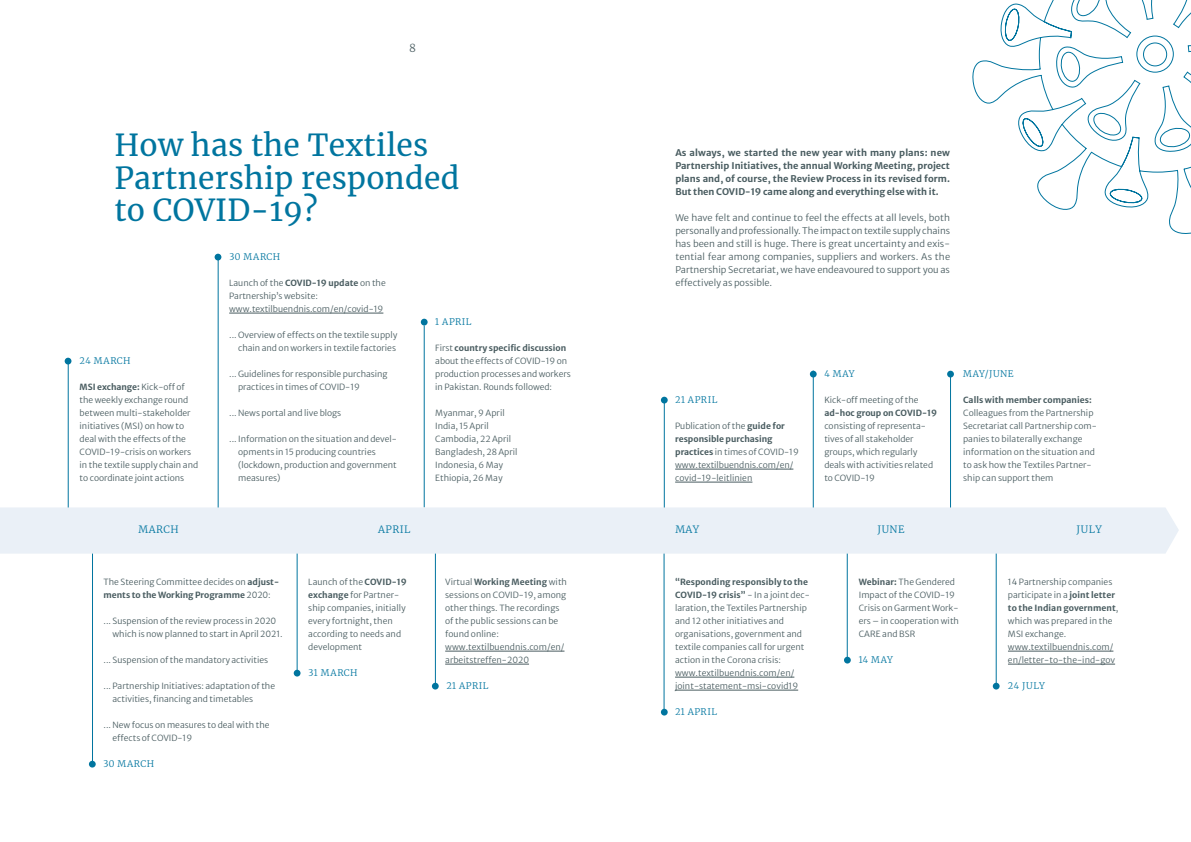
<style>
.page{position:relative;width:1191px;height:842px;background:#fff}
.page>*{position:absolute;margin:0;border:0;box-sizing:border-box;transform-origin:0 0}
.Headline{font:30px/32.5px "Merriweather";letter-spacing:.01em;color:#00759f}
.t1{font:300 11px "Merriweather";color:#4a5d61}
.t2{font:300 10px "Merriweather";letter-spacing:.05em;color:#00759f}
.Lauftext{font:9.2px/13px "Merriweather Sans";color:#4a5d61;text-align:justify}
.Lauftext-2{font:700 9.2px/13px "Merriweather Sans";color:#4a5d61;text-align:justify}
.Grafiken_Headline{font:300 9px "Merriweather";letter-spacing:.05em;color:#00759f}
._2_0_Copy{font:8.5px/13px "Merriweather Sans";color:#4a5d61}
._2_0_Copy_1{font:8.5px/13px "Merriweather Sans";letter-spacing:.005em;color:#4a5d61}
._2_0_Copy-2{font:700 8.5px/13px "Merriweather Sans";color:#4a5d61}
.s1{font-weight:700}
.s2{font-weight:400}
</style>
<div class="page">
<hr style="left:92px;top:551px;width:1px;height:214px;background:#00759f">
<div style="left:89px;top:761px;width:7px;height:6px;background:#00759f;border-radius:50%"></div>
<hr style="left:297px;top:552px;width:1px;height:121px;background:#00759f">
<svg style="left:294px;top:670px;width:6px;height:6px"></svg>
<hr style="left:424px;top:325px;width:1px;height:182px;background:#00759f">
<svg style="left:421px;top:319px;width:6px;height:6px"></svg>
<hr style="left:435px;top:551px;width:1px;height:136px;background:#00759f">
<div style="left:432px;top:683px;width:7px;height:6px;background:#00759f;border-radius:50%"></div>
<hr style="left:445px;top:651px;width:119px;height:1px;background:#4a5d61">
<hr style="left:445px;top:664px;width:84px;height:1px;background:#4a5d61">
<hr style="left:996px;top:553px;width:1px;height:131px;background:#00759f">
<div style="left:992px;top:683px;width:7px;height:6px;background:#00759f;border-radius:50%"></div>
<hr style="left:1008px;top:651px;width:105px;height:1px;background:#4a5d61">
<hr style="left:1008px;top:664px;width:107px;height:1px;background:#4a5d61">
<hr style="left:664px;top:399px;width:1px;height:113px;background:#00759f">
<hr style="left:675px;top:469px;width:118px;height:1px;background:#4a5d61">
<hr style="left:675px;top:482px;width:77px;height:1px;background:#4a5d61">
<svg style="left:661px;top:397px;width:6px;height:6px"></svg>
<svg style="left:661px;top:709px;width:6px;height:6px"></svg>
<hr style="left:664px;top:551px;width:1px;height:161px;background:#00759f">
<hr style="left:675px;top:677px;width:119px;height:1px;background:#4a5d61">
<hr style="left:675px;top:690px;width:123px;height:1px;background:#4a5d61">
<hr style="left:813px;top:371px;width:1px;height:141px;background:#00759f">
<svg style="left:810px;top:371px;width:6px;height:6px"></svg>
<hr style="left:847px;top:551px;width:1px;height:106px;background:#00759f">
<svg style="left:844px;top:657px;width:6px;height:6px"></svg>
<hr style="left:950px;top:374px;width:1px;height:138px;background:#00759f">
<div style="left:947px;top:371px;width:7px;height:6px;background:#00759f;border-radius:50%"></div>
<hr style="left:68px;top:361px;width:1px;height:151px;background:#00759f">
<svg style="left:65px;top:358px;width:6px;height:6px"></svg>
<hr style="left:218px;top:257px;width:1px;height:255px;background:#00759f">
<hr style="left:229px;top:313px;width:154px;height:1px;background:#4a5d61">
<svg style="left:215px;top:254px;width:6px;height:6px"></svg>
<svg style="left:972px;top:0;width:219px;height:234px"></svg>
<div style="left:0;top:507px;width:1178px;height:47px;background:#eaf0f7"></div>
<p class="t1" style="left:409px;top:40px;width:8px">8</p>
<h3 class="Headline" style="left:114px;top:128px;width:346px">How has the Textiles<br>Partnership responded to COVID-19?</h3>
<h6 class="Grafiken_Headline" style="left:80px;top:354px;width:53px">24 MARCH</h6>
<p class="_2_0_Copy" style="left:80px;top:379px;width:120px"><span class="s1">MSI exchange:</span> Kick-off of the weekly exchange round between multi-stakeholder initiatives (MSI) on how to deal with the effects of the<br>COVID-19-crisis on workers in the textile supply chain and to coordinate joint actions</p>
<h6 class="Grafiken_Headline" style="left:229px;top:250px;width:53px">30 MARCH</h6>
<p class="_2_0_Copy" style="left:229px;top:275px;width:158px">Launch of the <span class="s1">COVID-19 update</span> on the<br>Partnership’s website:</p>
<p class="_2_0_Copy" style="left:229px;top:301px;width:156px">www.textilbuendnis.com/en/covid-19</p>
<p class="_2_0_Copy" style="left:229px;top:327px;width:170px;text-align:right">... Overview of effects on the textile supply chain and on workers in textile factories</p>
<p class="_2_0_Copy" style="left:238px;top:366px;width:151px;text-indent:-9px">... Guidelines for responsible purchasing practices in times of COVID-19</p>
<p class="_2_0_Copy" style="left:229px;top:405px;width:114px">... News portal and live blogs</p>
<p class="_2_0_Copy" style="left:238px;top:431px;width:160px;text-indent:-9px">... Information on the situation and devel&shy;opments in 15 producing countries (lockdown, production and government measures)</p>
<h6 class="Grafiken_Headline" style="left:435px;top:315px;width:38px">1 APRIL</h6>
<p class="_2_0_Copy" style="left:435px;top:340px;width:137px">First <span class="s1">country specific discussion </span>about the effects of COVID-19 on production processes and workers in Pakistan. Rounds followed:</p>
<p class="_2_0_Copy" style="left:435px;top:405px;width:71px">Myanmar, 9 April</p>
<p class="_2_0_Copy" style="left:435px;top:418px;width:55px">India, 15 April</p>
<p class="_2_0_Copy" style="left:435px;top:431px;width:77px">Cambodia, 22 April</p>
<p class="_2_0_Copy" style="left:435px;top:444px;width:84px">Bangladesh, 28 April</p>
<p class="_2_0_Copy" style="left:435px;top:457px;width:69px">Indonesia, 6 May</p>
<p class="_2_0_Copy" style="left:435px;top:470px;width:69px">Ethiopia, 26 May</p>
<p class="Lauftext-2" style="left:675px;top:145px;width:276px">As always, we started the new year with many plans: new Partnership Initiatives, the annual Working Meeting, project plans and, of course, the Review Process in its revised form.<br>But then COVID-19 came along and everything else with it.</p>
<p class="Lauftext" style="left:675px;top:210px;width:276px">We have felt and continue to feel the effects at all levels, both personally and professionally. The impact on textile supply chains has been and still is huge. There is great uncertainty and exis&shy;tential fear among companies, suppliers and workers. As the Partnership Secretariat, we have endeavoured to support you as effectively as possible.</p>
<h6 class="Grafiken_Headline" style="left:675px;top:393px;width:44px">21 APRIL</h6>
<p class="_2_0_Copy-2" style="left:675px;top:418px;width:125px"><span class="s2">Publication of the</span> guide for responsible purchasing practices <span class="s2">in times of COVID-19</span></p>
<p class="_2_0_Copy" style="left:675px;top:457px;width:120px">www.textilbuendnis.com/en/ covid-19-leitlinien</p>
<h6 class="Grafiken_Headline" style="left:824px;top:367px;width:32px">4 MAY</h6>
<p class="_2_0_Copy" style="left:824px;top:392px;width:114px">Kick-off meeting of the <span class="s1">ad-hoc group on COVID-19 </span>consisting of representa&shy;tives of all stakeholder groups, which regularly deals with activities related to COVID-19</p>
<h6 class="Grafiken_Headline" style="left:963px;top:367px;width:52px">MAY/JUNE</h6>
<p class="_2_0_Copy" style="left:963px;top:392px;width:135px"><span class="s1">Calls with member companies:<br></span>Colleagues from the Partnership<br>Secretariat call Partnership com&shy;panies to bilaterally exchange information on the situation and to ask how the Textiles Partner&shy;ship can support them</p>
<p class="t2" style="left:138px;top:522px;width:42px">MARCH</p>
<p class="t2" style="left:378px;top:522px;width:34px">APRIL</p>
<p class="t2" style="left:675px;top:522px;width:25px">MAY</p>
<p class="t2" style="left:877px;top:522px;width:29px">JUNE</p>
<p class="t2" style="left:1076px;top:522px;width:27px">JULY</p>
<p class="_2_0_Copy" style="left:103px;top:574px;width:177px">The Steering Committee decides on <span class="s1">adjust&shy;ments to the Working Programme</span> 2020:</p>
<p class="_2_0_Copy" style="left:112px;top:613px;width:172px;text-indent:-9px">... Suspension of the review process in 2020 which is now planned to start in April 2021.</p>
<p class="_2_0_Copy" style="left:103px;top:652px;width:166px">... Suspension of the mandatory activities</p>
<p class="_2_0_Copy" style="left:112px;top:678px;width:164px;text-indent:-9px">... Partnership Initiatives: adaptation of the activities, financing and timetables</p>
<p class="_2_0_Copy" style="left:112px;top:717px;width:158px;text-indent:-9px">... New focus on measures to deal with the effects of COVID-19</p>
<h6 class="Grafiken_Headline" style="left:103px;top:757px;width:53px">30 MARCH</h6>
<p class="_2_0_Copy" style="left:308px;top:574px;width:100px">Launch of the <span class="s1">COVID-19 exchange</span> for Partner&shy;ship companies, initially every fortnight, then according to needs and development</p>
<h6 class="Grafiken_Headline" style="left:308px;top:666px;width:51px">31 MARCH</h6>
<p class="_2_0_Copy_1" style="left:445px;top:574px;width:123px">Virtual <span class="s1">Working Meeting</span> with sessions on COVID-19, among other things. The recordings of the public sessions can be found online:</p>
<p class="_2_0_Copy_1" style="left:445px;top:639px;width:121px">www.textilbuendnis.com/en/ arbeitstreffen-2020</p>
<h6 class="Grafiken_Headline" style="left:446px;top:679px;width:44px">21 APRIL</h6>
<p class="_2_0_Copy_1" style="left:675px;top:574px;width:136px"><span class="s1">“Responding responsibly to the<br>COVID-19 crisis”</span> - In a joint dec&shy;laration, the Textiles Partnership and 12 other initiatives and organisations, government and textile companies call for urgent action in the Corona crisis:</p>
<p class="_2_0_Copy_1" style="left:675px;top:665px;width:125px">www.textilbuendnis.com/en/ joint-statement-msi-covid19</p>
<h6 class="Grafiken_Headline" style="left:675px;top:705px;width:44px">21 APRIL</h6>
<p class="_2_0_Copy" style="left:858px;top:574px;width:102px"><span class="s1">Webinar:</span> The Gendered<br>Impact of the COVID-19<br>Crisis on Garment Work&shy;ers – in cooperation with<br>CARE and BSR</p>
<h6 class="Grafiken_Headline" style="left:858px;top:653px;width:36px">14 MAY</h6>
<p class="_2_0_Copy" style="left:1008px;top:574px;width:112px">14 Partnership companies participate in a <span class="s1">joint letter to the Indian government</span>, which was prepared in the<br>MSI exchange.</p>
<p class="_2_0_Copy" style="left:1008px;top:639px;width:109px">www.textilbuendnis.com/ en/letter-to-the-ind-gov</p>
<h6 class="Grafiken_Headline" style="left:1008px;top:679px;width:38px">24 JULY</h6>
</div>
